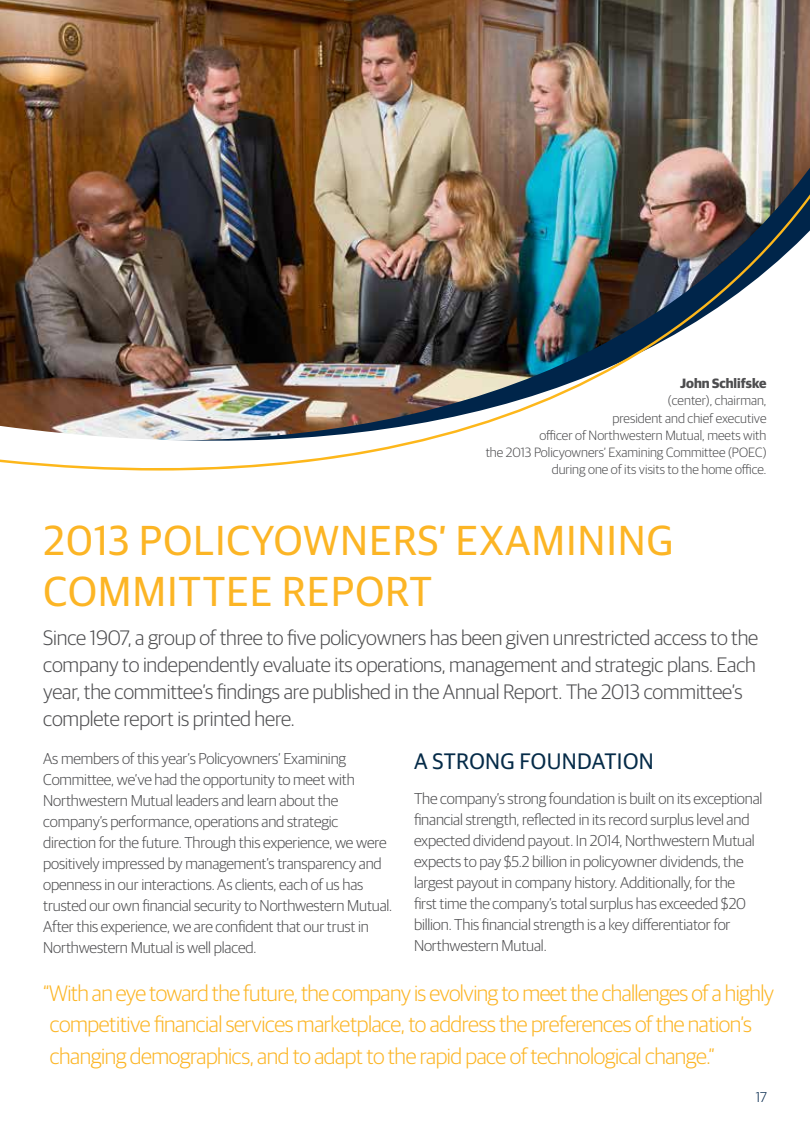
<style>
.page{position:relative;width:810px;height:1134px;background:#fff}
.page>*{position:absolute;margin:0;border:0;box-sizing:border-box;transform-origin:0 0}
.t1{font:42px/51px "Guardian Sans";letter-spacing:.02em;color:#fcb525}
.t2{font:300 22.5px/31.5px "Guardian Sans";letter-spacing:-.02em;color:#fcb525}
.t3{font:22.5px "Guardian Sans";letter-spacing:.015em;color:#052b48}
.t4{font:300 21px/27px "Guardian Sans";letter-spacing:-.01em;color:#4d4d4f}
.t5{font:300 15.75px/21px "Guardian Sans";letter-spacing:-.01em;color:#4d4d4f}
.t6{font:300 14.25px "Guardian Sans";color:#00254a}
.t7{font:300 13.5px/17.2px "Guardian Sans";color:#4d4d4f;text-align:right}
.t8{font:700 13.5px "Guardian Sans";color:#4d4d4f}
</style>
<div class="page">
<img style="left:0;top:0;width:810px;height:149px">
<img style="left:0;top:149px;width:810px;height:26px">
<img style="left:0;top:175px;width:810px;height:296px">
<p class="t8" style="left:680px;top:373px;width:88px">John Schlifske</p>
<p class="t7" style="left:486px;top:391px;width:282px">(center), chairman,<br>president and chief executive<br>officer of Northwestern Mutual, meets with<br>the 2013 Policyowners’ Examining Committee (POEC) during one of its visits to the home office.</p>
<h1 class="t1" style="left:44px;top:512px;width:631px">2013 POLICYOWNERS’ EXAMINING<br>COMMITTEE REPORT</h1>
<p class="t4" style="left:43px;top:623px;width:717px">Since 1907, a group of three to five policyowners has been given unrestricted access to the company to independently evaluate its operations, management and strategic plans. Each year, the committee’s findings are published in the Annual Report. The 2013 committee’s complete report is printed here.</p>
<h2 class="t3" style="left:414px;top:746px;width:241px">A STRONG FOUNDATION</h2>
<p class="t5" style="left:414px;top:787px;width:350px">The company’s strong foundation is built on its exceptional financial strength, reflected in its record surplus level and expected dividend payout. I n 2014, Northwestern Mutual expects to pay $5.2 billion in policyowner dividends, the largest payout in company history. Additionally, for the<br>first time the company’s total surplus has exceeded $20 billion. This financial strength is a key differentiator for Northwestern Mutual.</p>
<p class="t2" style="left:50px;top:976px;width:726px;text-indent:-7px">“With an eye toward the future, the company is evolving to meet the challenges of a highly competitive financial services marketplace, to address the preferences of the nation’s changing demographics, and to adapt to the rapid pace of technological change.”</p>
<p class="t6" style="left:756px;top:1087px;width:12px">17</p>
<p class="t5" style="left:43px;top:747px;width:351px">As members of this year’s Policyowners’ Examining Committee, we’ve had the opportunity to meet with Northwestern Mutual leaders and learn about the company’s performance, operations and strategic direction for the future. Through this experience, we were positively impressed by management’s transparency and openness in our interactions. As clients, each of us has trusted our own financial security to Northwestern Mutual.<br>After this experience, we are confident that our trust in Northwestern Mutual is well placed.</p>
</div>
